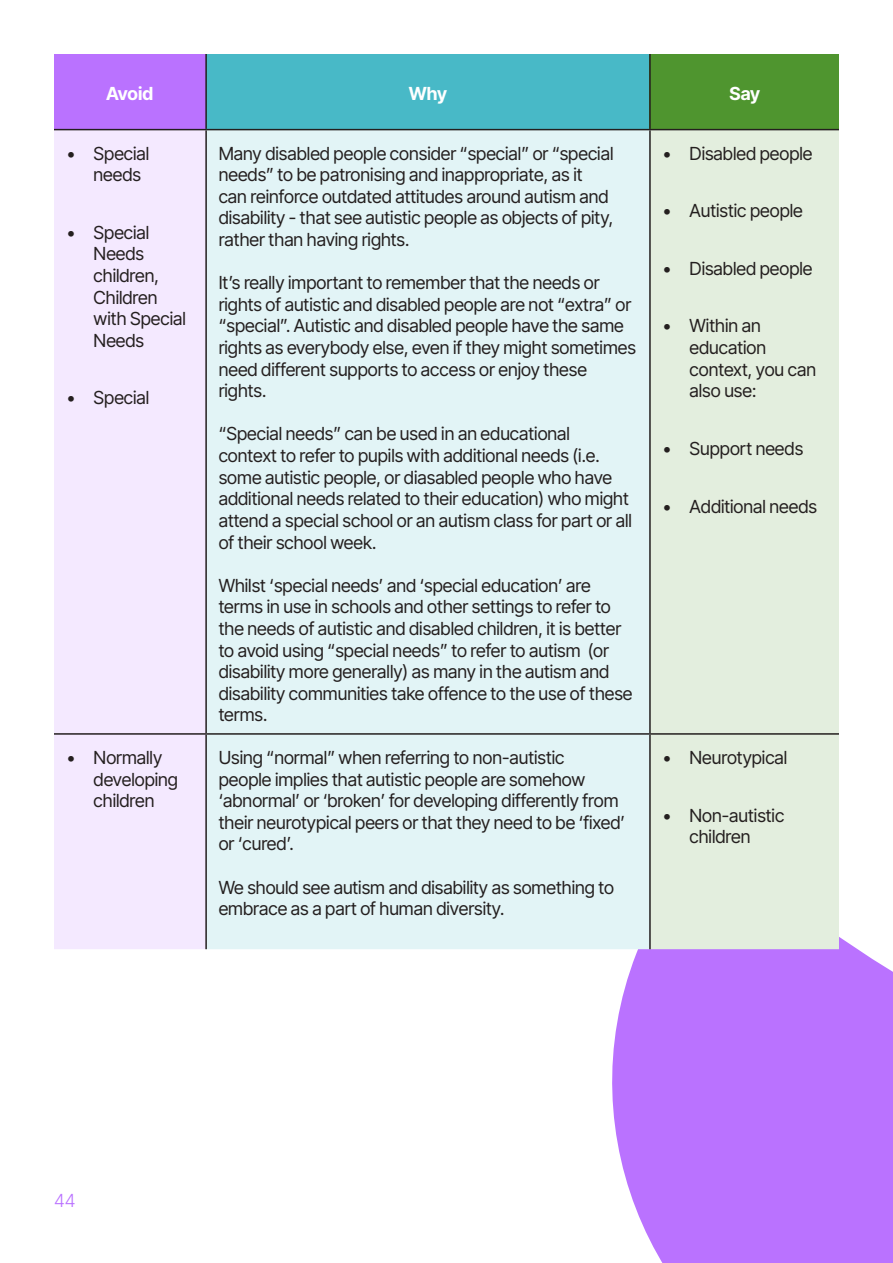
<style>
.page{position:relative;width:893px;height:1263px;background:#fff}
.page>*{position:absolute;margin:0;border:0;box-sizing:border-box;transform-origin:0 0}
.t1{font:18px/21.6px "Inter Tight";color:#241f1f}
.t2{font:700 18px "Inter Tight";letter-spacing:-.01em;color:#fff}
.t3{font:300 18px "Inter Tight";color:#ba72ff}
</style>
<div class="page">
<div style="left:612px;top:937px;width:281px;height:326px;background:#ba72ff"></div>
<div style="left:54px;top:54px;width:152px;height:76px;background:#ba72ff"></div>
<div style="left:206px;top:54px;width:444px;height:76px;background:#48b9c7"></div>
<div style="left:650px;top:54px;width:189px;height:76px;background:#4f952f"></div>
<div style="left:54px;top:130px;width:151px;height:819px;background:#f4e9ff"></div>
<div style="left:207px;top:130px;width:442px;height:819px;background:#e2f4f6"></div>
<div style="left:651px;top:130px;width:188px;height:819px;background:#e3eede"></div>
<hr style="left:205px;top:54px;width:2px;height:75px;background:#241f1f">
<hr style="left:649px;top:54px;width:2px;height:75px;background:#241f1f">
<hr style="left:205px;top:130px;width:2px;height:603px;background:#241f1f">
<hr style="left:649px;top:130px;width:2px;height:603px;background:#241f1f">
<hr style="left:205px;top:735px;width:2px;height:214px;background:#241f1f">
<hr style="left:649px;top:735px;width:2px;height:214px;background:#241f1f">
<hr style="left:54px;top:129px;width:152px;height:1px;background:#241f1f">
<hr style="left:206px;top:129px;width:444px;height:1px;background:#241f1f">
<hr style="left:650px;top:129px;width:189px;height:1px;background:#241f1f">
<hr style="left:54px;top:733px;width:152px;height:2px;background:#241f1f">
<hr style="left:206px;top:733px;width:444px;height:2px;background:#241f1f">
<hr style="left:650px;top:733px;width:189px;height:2px;background:#241f1f">
<p class="t2" style="left:106px;top:80px;width:48px">Avoid</p>
<p class="t2" style="left:409px;top:80px;width:40px">Why</p>
<p class="t2" style="left:729px;top:80px;width:32px">Say</p>
<p class="t1" style="left:94px;top:142px;width:57px;text-indent:-27px">• Special needs</p>
<p class="t1" style="left:94px;top:221px;width:94px;text-indent:-27px">• Special<br>Needs children,<br>Children with Special<br>Needs</p>
<p class="t1" style="left:67px;top:387px;width:84px">• Special</p>
<p class="t1" style="left:219px;top:142px;width:396px">Many disabled people consider “special” or “special needs” to be patronising and inappropriate, as it can reinforce outdated attitudes around autism and disability - that see autistic people as objects of pity, rather than having rights.</p>
<p class="t1" style="left:219px;top:271px;width:419px">It’s really important to remember that the needs or rights of autistic and disabled people are not “extra” or “special”. Autistic and disabled people have the same rights as everybody else, even if they might sometimes need different supports to access or enjoy these rights.</p>
<p class="t1" style="left:219px;top:423px;width:415px">“Special needs” can be used in an educational context to refer to pupils with additional needs (i.e. some autistic people, or diasabled people who have additional needs related to their education) who might attend a special school or an autism class for part or all of their school week.</p>
<p class="t1" style="left:219px;top:574px;width:415px">Whilst ‘special needs’ and ‘special education’ are terms in use in schools and other settings to refer to the needs of autistic and disabled children, it is better to avoid using “special needs” to refer to autism (or disability more generally) as many in the autism and disability communities take offence to the use of these terms.</p>
<p class="t1" style="left:94px;top:746px;width:86px;text-indent:-27px">• Normally developing children</p>
<p class="t1" style="left:219px;top:746px;width:408px">Using “normal” when referring to non-autistic<br>people implies that autistic people are somehow ‘abnormal’ or ‘broken’ for developing differently from their neurotypical peers or that they need to be ‘fixed’ or ‘cured’.</p>
<p class="t1" style="left:219px;top:876px;width:397px">We should see autism and disability as something to embrace as a part of human diversity.</p>
<p class="t1" style="left:663px;top:142px;width:151px">• Disabled people</p>
<p class="t1" style="left:663px;top:199px;width:142px">• Autistic people</p>
<p class="t1" style="left:663px;top:257px;width:151px">• Disabled people</p>
<p class="t1" style="left:690px;top:315px;width:128px;text-indent:-27px">• Within an education context, you can also use:</p>
<p class="t1" style="left:663px;top:437px;width:142px">• Support needs</p>
<p class="t1" style="left:663px;top:495px;width:156px">• Additional needs</p>
<p class="t1" style="left:663px;top:746px;width:126px">• Neurotypical</p>
<p class="t1" style="left:663px;top:804px;width:123px;text-align:center">• Non-autistic children</p>
<p class="t3" style="left:54px;top:1187px;width:23px">44</p>
</div>
